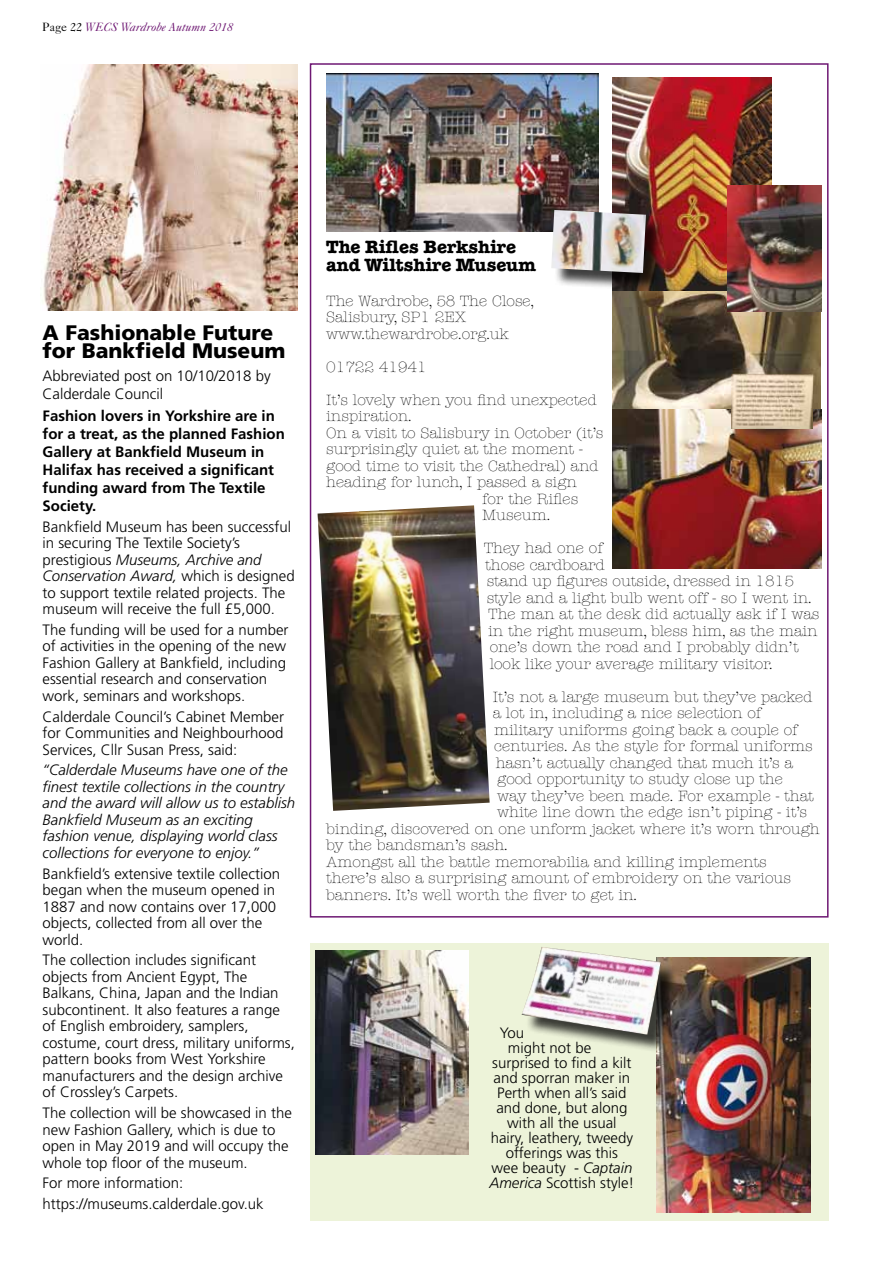
<style>
.page{position:relative;width:893px;height:1263px;background:#fff}
.page>*{position:absolute;margin:0;border:0;box-sizing:border-box;transform-origin:0 0}
.t1{font:900 21px/18px "Frutiger";color:#000}
.t2{font:18px/18px "American Typewriter Bold A";color:#000}
.t3{font:300 15px/16.5px "Frutiger";color:#000}
.t4{font:15px/16.5px "American Typewriter Light A";color:#000}
.t5{font:italic 300 15px/16.5px "Frutiger";color:#000}
.t6{font:700 15px/18px "Frutiger";color:#000}
.t7{font:italic 12px "Caslon Five Forty";color:#6e1873}
.s1{font-style:normal;color:#000}
.s2{font-style:italic}
</style>
<div class="page">
<img style="left:318px;top:505px;width:172px;height:306px">
<img style="left:612px;top:290px;width:208px;height:119px">
<img style="left:612px;top:409px;width:209px;height:160px">
<img style="left:612px;top:77px;width:159px;height:213px">
<img style="left:326px;top:74px;width:272px;height:157px">
<div style="left:554px;top:212px;width:110px;height:79px;background:#000;opacity:.75"></div>
<img style="left:551px;top:210px;width:95px;height:63px">
<img style="left:732px;top:374px;width:81px;height:54px">
<img style="left:727px;top:185px;width:94px;height:127px">
<img style="left:40px;top:64px;width:257px;height:246px">
<div style="left:310px;top:943px;width:519px;height:278px;background:#edf3d9"></div>
<img style="left:657px;top:957px;width:154px;height:256px">
<img style="left:315px;top:951px;width:154px;height:204px">
<div style="left:524px;top:949px;width:154px;height:103px;background:#000;opacity:.75"></div>
<img style="left:522px;top:947px;width:139px;height:88px">
<p class="t7" style="left:43px;top:19px;width:192px"><span class="s1">Page 22</span> WECS Wardrobe Autumn 2018</p>
<h1 class="t1" style="left:43px;top:324px;width:244px">A Fashionable Future for Bankfield Museum</h1>
<p class="t3" style="left:43px;top:366px;width:230px;line-height:18px">Abbreviated post on 10/10/2018 by<br>Calderdale Council</p>
<p class="t6" style="left:43px;top:406px;width:244px">Fashion lovers in Yorkshire are in for a treat, as the planned Fashion<br>Gallery at Bankfield Museum in<br>Halifax has received a significant funding award from The Textile<br>Society.</p>
<p class="t3" style="left:43px;top:518px;width:254px">Bankfield Museum has been successful in securing The Textile Society’s prestigious <span class="s2">Museums, Archive and Conservation Award,</span> which is designed to support textile related projects. The museum will receive the full £5,000.</p>
<p class="t3" style="left:43px;top:621px;width:247px">The funding will be used for a number of activities in the opening of the new Fashion Gallery at Bankfield, including essential research and conservation work, seminars and workshops.</p>
<p class="t3" style="left:43px;top:708px;width:243px;text-align:justify">Calderdale Council’s Cabinet Member for Communities and Neighbourhood Services, Cllr Susan Press, said:</p>
<p class="t5" style="left:43px;top:762px;width:254px">“Calderdale Museums have one of the finest textile collections in the country and the award will allow us to establish Bankfield Museum as an exciting fashion venue, displaying world class collections for everyone to enjoy.”</p>
<p class="t3" style="left:43px;top:865px;width:239px">Bankfield’s extensive textile collection began when the museum opened in<br>1887 and now contains over 17,000 objects, collected from all over the world.</p>
<p class="t3" style="left:43px;top:952px;width:254px">The collection includes significant objects from Ancient Egypt, The Balkans, China, Japan and the Indian subcontinent. It also features a range of English embroidery, samplers, costume, court dress, military uniforms, pattern books from West Yorkshire manufacturers and the design archive of Crossley’s Carpets.</p>
<p class="t3" style="left:43px;top:1105px;width:251px">The collection will be showcased in the new Fashion Gallery, which is due to open in May 2019 and will occupy the whole top floor of the museum.</p>
<p class="t3" style="left:43px;top:1173px;width:223px;line-height:20.7px">For more information: https://museums.calderdale.gov.uk</p>
<p class="t2" style="left:326px;top:238px;width:211px">The Rifles Berkshire and Wiltshire Museum</p>
<p class="t4" style="left:326px;top:292px;width:209px">The Wardrobe, 58 The Close,<br>Salisbury, SP1 2EX www.thewardrobe.org.uk</p>
<p class="t4" style="left:326px;top:358px;width:102px">01722 41941</p>
<p class="t4" style="left:326px;top:391px;width:272px">It’s lovely when you find unexpected</p>
<p class="t4" style="left:326px;top:408px;width:87px">inspiration.</p>
<p class="t4" style="left:326px;top:424px;width:279px">On a visit to Salisbury in October (it’s</p>
<p class="t4" style="left:326px;top:441px;width:258px">surprisingly quiet at the moment -</p>
<p class="t4" style="left:326px;top:457px;width:274px">good time to visit the Cathedral) and</p>
<p class="t4" style="left:326px;top:474px;width:252px">heading for lunch, I passed a sign</p>
<p class="t4" style="left:482px;top:490px;width:98px">for the Rifles</p>
<p class="t4" style="left:482px;top:507px;width:69px">Museum.</p>
<p class="t4" style="left:484px;top:540px;width:121px">They had one of</p>
<p class="t4" style="left:485px;top:556px;width:121px">those cardboard</p>
<p class="t4" style="left:487px;top:573px;width:309px">stand up figures outside, dressed in 1815</p>
<p class="t4" style="left:487px;top:589px;width:326px">style and a light bulb went off - so I went in.</p>
<p class="t4" style="left:488px;top:606px;width:333px">The man at the desk did actually ask if I was</p>
<p class="t4" style="left:488px;top:622px;width:331px">in the right museum, bless him, as the main</p>
<p class="t4" style="left:490px;top:639px;width:311px">one’s down the road and I probably didn’t</p>
<p class="t4" style="left:490px;top:655px;width:284px">look like your average military visitor.</p>
<p class="t4" style="left:493px;top:688px;width:321px">It’s not a large museum but they’ve packed</p>
<p class="t4" style="left:493px;top:705px;width:270px">a lot in, including a nice selection of</p>
<p class="t4" style="left:494px;top:721px;width:305px">military uniforms going back a couple of</p>
<p class="t4" style="left:494px;top:738px;width:320px">centuries. As the style for formal uniforms</p>
<p class="t4" style="left:496px;top:754px;width:299px">hasn’t actually changed that much it’s a</p>
<p class="t4" style="left:497px;top:771px;width:287px">good opportunity to study close up the</p>
<p class="t4" style="left:497px;top:787px;width:318px">way they’ve been made. For example - that</p>
<p class="t4" style="left:497px;top:804px;width:312px">white line down the edge isn’t piping - it’s</p>
<p class="t4" style="left:326px;top:820px;width:495px">binding, discovered on one unform jacket where it’s worn through</p>
<p class="t4" style="left:326px;top:837px;width:183px">by the bandsman’s sash.</p>
<p class="t4" style="left:326px;top:853px;width:442px">Amongst all the battle memorabilia and killing implements</p>
<p class="t4" style="left:326px;top:870px;width:466px">there’s also a surprising amount of embroidery on the various</p>
<p class="t4" style="left:326px;top:886px;width:312px">banners. It’s well worth the fiver to get in.</p>
<p class="t3" style="left:500px;top:1025px;width:26px">You</p>
<p class="t3" style="left:508px;top:1040px;width:85px">might not be</p>
<p class="t3" style="left:492px;top:1055px;width:141px">surprised to find a kilt</p>
<p class="t3" style="left:494px;top:1070px;width:138px">and sporran maker in</p>
<p class="t3" style="left:497px;top:1085px;width:131px">Perth when all’s said</p>
<p class="t3" style="left:496px;top:1100px;width:132px">and done, but along</p>
<p class="t3" style="left:507px;top:1115px;width:111px">with all the usual</p>
<p class="t3" style="left:491px;top:1130px;width:144px">hairy, leathery, tweedy</p>
<p class="t3" style="left:506px;top:1145px;width:114px">offerings was this</p>
<p class="t3" style="left:491px;top:1160px;width:142px">wee beauty - <span class="s2">Captain</span></p>
<p class="t3" style="left:489px;top:1175px;width:146px"><span class="s2">America</span> Scottish style!</p>
</div>
